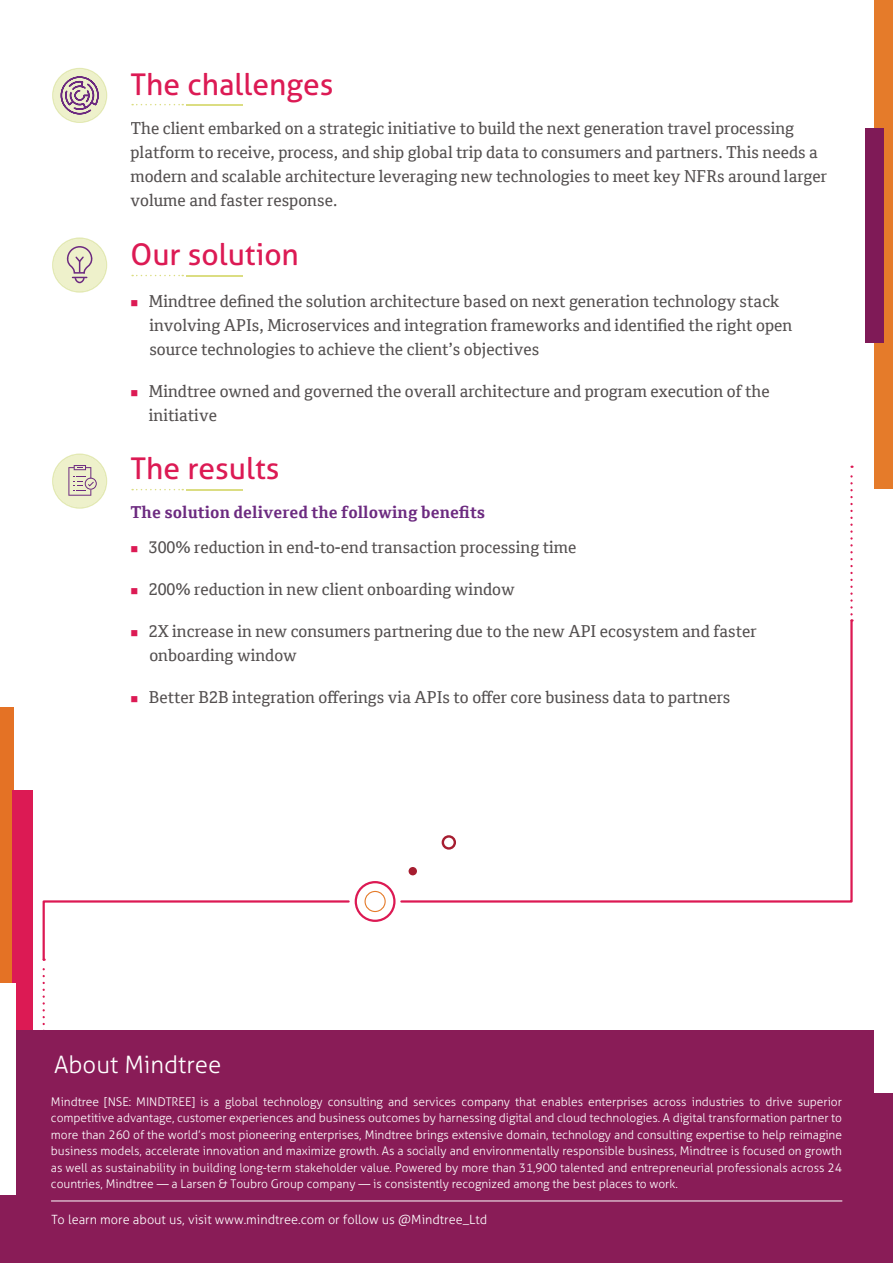
<style>
.page{position:relative;width:893px;height:1263px;background:#fff}
.page>*{position:absolute;margin:0;border:0;box-sizing:border-box;transform-origin:0 0}
.t1{font:30px "Aller Typo";color:#dc1a54}
.t2{font:300 24px "Aller Typo";color:#fff}
.t3{font:16.5px/24px "Cordale";color:#534f4f}
.t4{font:700 16.5px "Cordale";color:#6c2a80}
.t5{font:300 12.75px "Aller Typo";color:#fff}
.t6{font:300 12px/16.5px "Aller Typo";letter-spacing:-.005em;color:#fff;text-align:justify}
.s1{color:#dc1a54}
</style>
<div class="page">
<hr style="left:186px;top:489px;width:57px;height:1px;background:#dbdd82">
<svg style="left:132px;top:489px;width:51px;height:1px"></svg>
<hr style="left:186px;top:275px;width:57px;height:1px;background:#dbdd82">
<svg style="left:132px;top:275px;width:51px;height:1px"></svg>
<hr style="left:186px;top:104px;width:57px;height:2px;background:#dbdd82">
<svg style="left:132px;top:104px;width:51px;height:1px"></svg>
<div style="left:0;top:707px;width:13px;height:279px;background:#e47225"></div>
<div style="left:12px;top:790px;width:21px;height:473px;background:#dc1a54"></div>
<div style="left:874px;top:0;width:19px;height:489px;background:#e57b2a"></div>
<svg style="left:850px;top:476px;width:3px;height:140px"></svg>
<svg style="left:400px;top:619px;width:454px;height:284px"></svg>
<svg style="left:42px;top:900px;width:308px;height:61px"></svg>
<svg style="left:43px;top:969px;width:2px;height:61px"></svg>
<div style="left:0;top:1030px;width:893px;height:233px;background:#891c57"></div>
<hr style="left:51px;top:1200px;width:791px;height:1px;background:#fff">
<div style="left:865px;top:128px;width:18px;height:215px;background:#7f1a57"></div>
<div style="left:0;top:983px;width:15px;height:212px;background:#fff"></div>
<div style="left:874px;top:881px;width:19px;height:211px;background:#fff"></div>
<div style="left:355px;top:881px;width:41px;height:41px;border:2px solid #dc1953;border-radius:50%"></div>
<div style="left:364px;top:891px;width:22px;height:21px;border:1px solid #e57b2a;border-radius:50%"></div>
<svg style="left:52px;top:237px;width:55px;height:56px"></svg>
<svg style="left:52px;top:68px;width:55px;height:55px"></svg>
<svg style="left:52px;top:453px;width:55px;height:56px"></svg>
<h1 class="t1" style="left:130px;top:66px;width:204px">The challenges</h1>
<p class="t3" style="left:130px;top:117px;width:698px">The client embarked on a strategic initiative to build the next generation travel processing platform to receive, process, and ship global trip data to consumers and partners. This needs a modern and scalable architecture leveraging new technologies to meet key NFRs around larger volume and faster response.</p>
<h1 class="t1" style="left:130px;top:236px;width:170px">Our solution</h1>
<p class="t3" style="left:149px;top:289px;width:644px;text-indent:-19px"><span class="s1">■</span> Mindtree defined the solution architecture based on next generation technology stack involving APIs, Microservices and integration frameworks and identified the right open source technologies to achieve the client’s objectives</p>
<p class="t3" style="left:149px;top:379px;width:622px;text-indent:-18px"><span class="s1">■</span> Mindtree owned and governed the overall architecture and program execution of the initiative</p>
<h1 class="t1" style="left:130px;top:450px;width:150px">The results</h1>
<p class="t4" style="left:130px;top:503px;width:356px">The solution delivered the following benefits</p>
<p class="t3" style="left:130px;top:535px;width:448px"><span class="s1">■</span> 300% reduction in end-to-end transaction processing time</p>
<p class="t3" style="left:130px;top:577px;width:386px"><span class="s1">■</span> 200% reduction in new client onboarding window</p>
<p class="t3" style="left:149px;top:619px;width:609px;text-indent:-19px"><span class="s1">■</span> 2X increase in new consumers partnering due to the new API ecosystem and faster onboarding window</p>
<p class="t3" style="left:130px;top:685px;width:601px"><span class="s1">■</span> Better B2B integration offerings via APIs to offer core business data to partners</p>
<h2 class="t2" style="left:54px;top:1050px;width:169px">About Mindtree</h2>
<p class="t6" style="left:51px;top:1093px;width:793px">Mindtree [NSE: MINDTREE] is a global technology consulting and services company that enables enterprises across industries to drive superior competitive advantage, customer experiences and business outcomes by harnessing digital and cloud technologies. A digital transformation partner to more than 260 of the world’s most pioneering enterprises, Mindtree brings extensive domain, technology and consulting expertise to help reimagine business models, accelerate innovation and maximize growth. As a socially and environmentally responsible business, Mindtree is focused on growth as well as sustainability in building long-term stakeholder value. Powered by more than 31,900 talented and entrepreneurial professionals across 24 countries, Mindtree ― a Larsen &amp; Toubro Group company ― is consistently recognized among the best places to work.</p>
<p class="t5" style="left:51px;top:1211px;width:437px">To learn more about us, visit www.mindtree.com or follow us @Mindtree_Ltd</p>
</div>
